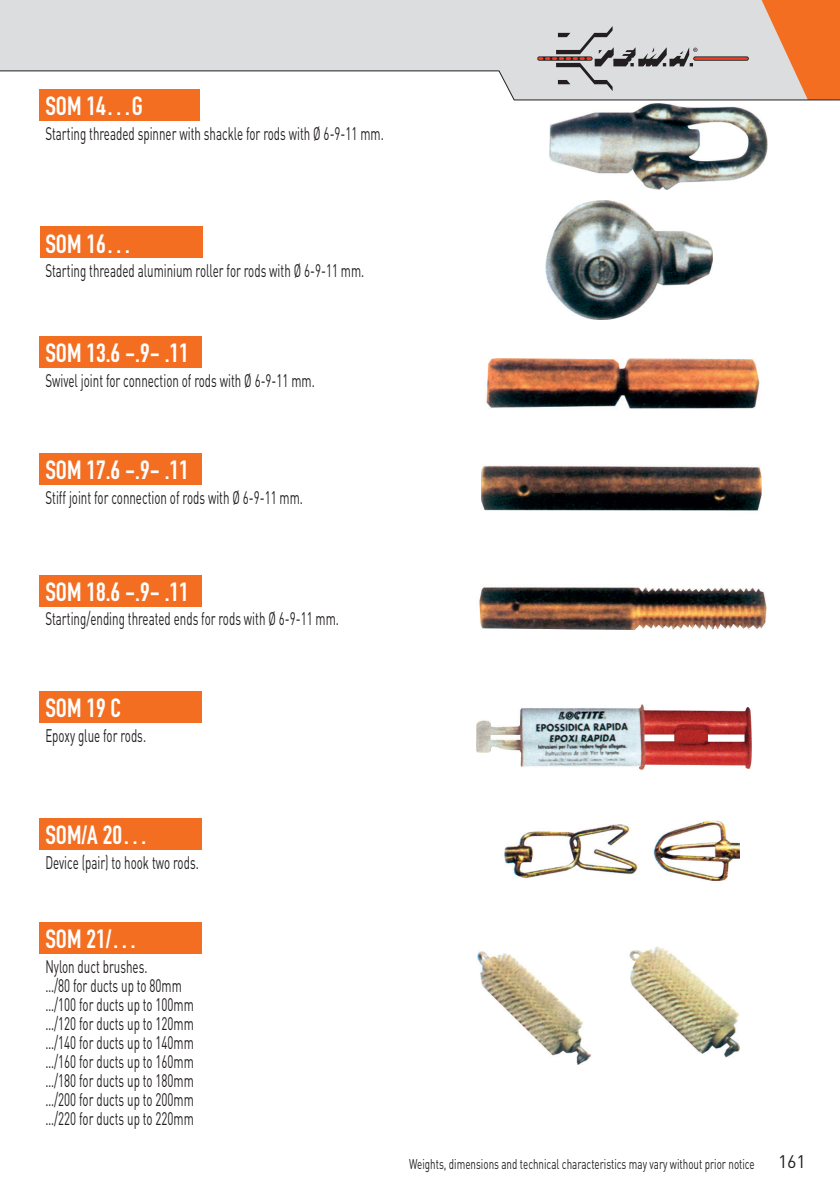
<style>
.page{position:relative;width:840px;height:1191px;background:#fff}
.page>*{position:absolute;margin:0;border:0;box-sizing:border-box;transform-origin:0 0}
.t1{font:26px "DIN Engschrift Std";color:#fff}
.t2{font:18px/19px "DIN";color:#231f20;scale:.64 1}
.t3{font:18px "DIN";color:#231f20}
.t4{font:14px "DIN";color:#231f20;scale:.7 1}
</style>
<div class="page">
<svg style="left:0;top:0;width:537px;height:100px"></svg>
<div style="left:40px;top:89px;width:160px;height:31px;background:#f36e21"></div>
<div style="left:40px;top:336px;width:162px;height:31px;background:#f36e21"></div>
<div style="left:40px;top:453px;width:162px;height:31px;background:#f36e21"></div>
<div style="left:40px;top:575px;width:162px;height:31px;background:#f36e21"></div>
<div style="left:40px;top:691px;width:162px;height:31px;background:#f36e21"></div>
<div style="left:40px;top:818px;width:162px;height:31px;background:#f36e21"></div>
<div style="left:40px;top:922px;width:162px;height:31px;background:#f36e21"></div>
<div style="left:40px;top:227px;width:162px;height:31px;background:#f36e21"></div>
<img style="left:549px;top:103px;width:218px;height:86px">
<img style="left:545px;top:200px;width:167px;height:120px">
<img style="left:486px;top:359px;width:274px;height:50px">
<img style="left:481px;top:465px;width:280px;height:46px">
<img style="left:479px;top:587px;width:288px;height:42px">
<img style="left:476px;top:705px;width:275px;height:64px">
<img style="left:504px;top:820px;width:235px;height:60px">
<img style="left:477px;top:946px;width:262px;height:118px">
<svg style="left:537px;top:0;width:303px;height:100px"></svg>
<h1 class="t1" style="left:45px;top:91px;width:99px">SOM 14…G</h1>
<p class="t2" style="left:45px;top:123px;width:530px">Starting threaded spinner with shackle for rods with Ø 6-9-11 mm.</p>
<h1 class="t1" style="left:45px;top:228px;width:88px">SOM 16…</h1>
<p class="t2" style="left:45px;top:261px;width:499px">Starting threaded aluminium roller for rods with Ø 6-9-11 mm.</p>
<h1 class="t1" style="left:45px;top:338px;width:145px">SOM 13.6 -.9- .11</h1>
<p class="t2" style="left:45px;top:370px;width:422px">Swivel joint for connection of rods with Ø 6-9-11 mm.</p>
<h1 class="t1" style="left:45px;top:455px;width:145px">SOM 17.6 -.9- .11</h1>
<p class="t2" style="left:45px;top:487px;width:404px">Stiff joint for connection of rods with Ø 6-9-11 mm.</p>
<h1 class="t1" style="left:45px;top:576px;width:145px">SOM 18.6 -.9- .11</h1>
<p class="t2" style="left:45px;top:609px;width:460px">Starting/ending threated ends for rods with Ø 6-9-11 mm.</p>
<h1 class="t1" style="left:45px;top:692px;width:77px">SOM 19 C</h1>
<p class="t2" style="left:45px;top:725px;width:159px">Epoxy glue for rods.</p>
<h1 class="t1" style="left:45px;top:819px;width:104px">SOM/A 20…</h1>
<p class="t2" style="left:45px;top:852px;width:241px">Device (pair) to hook two rods.</p>
<h1 class="t1" style="left:45px;top:924px;width:94px">SOM 21/…</h1>
<p class="t2" style="left:45px;top:956px;width:233px">Nylon duct brushes.<br>…/80 for ducts up to 80mm …/100 for ducts up to 100mm …/120 for ducts up to 120mm …/140 for ducts up to 140mm …/160 for ducts up to 160mm …/180 for ducts up to 180mm …/200 for ducts up to 200mm …/220 for ducts up to 220mm</p>
<p class="t4" style="left:409px;top:1155px;width:495px">Weights, dimensions and technical characteristics may vary without prior notice</p>
<p class="t3" style="left:777px;top:1150px;width:29px">161</p>
</div>
